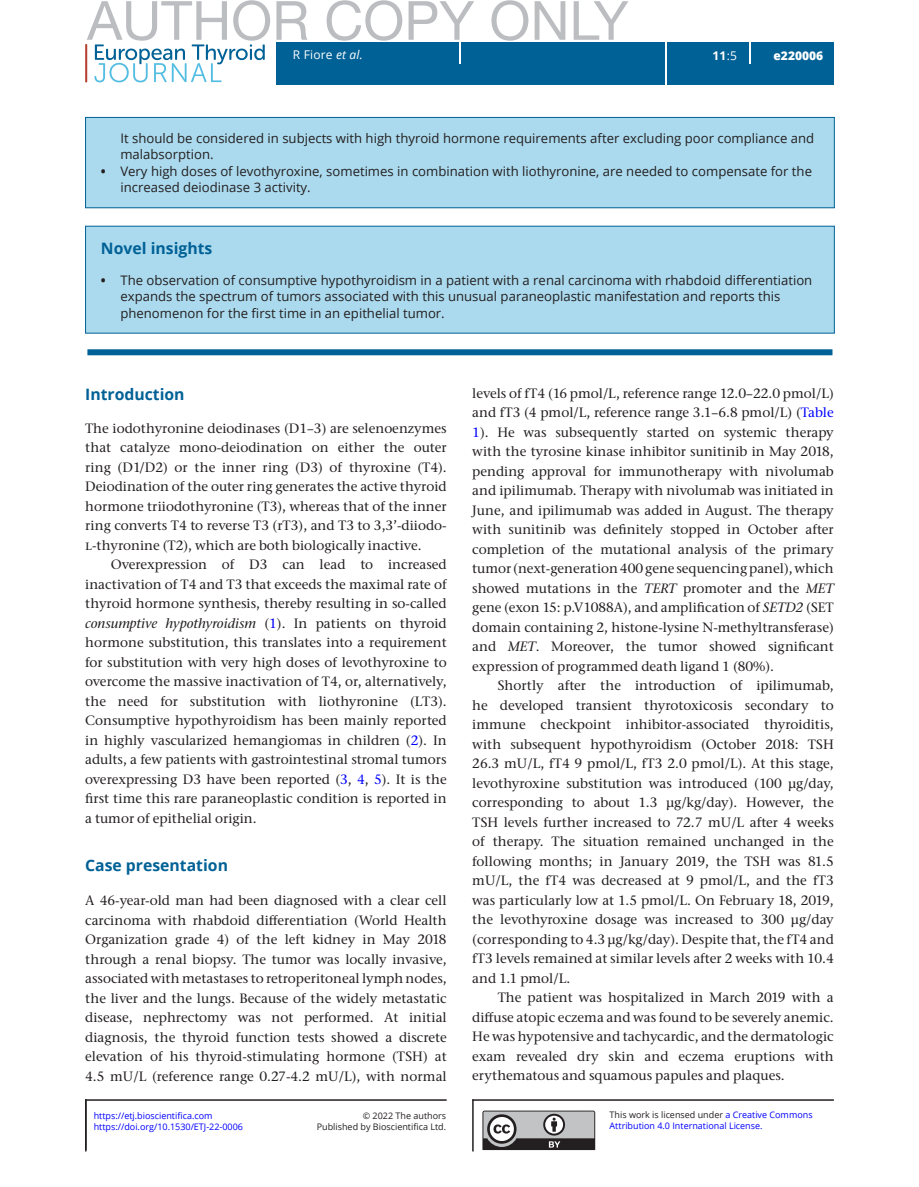
<style>
.page{position:relative;width:919px;height:1187px;background:#fff}
.page>*{position:absolute;margin:0;border:0;box-sizing:border-box;transform-origin:0 0}
.t1{font:54px "Helvetica Neue LT Pro";color:#bcbdc0}
.t2{font:700 15.75px "Open Sans";color:#006196}
.TXI{font:500 13.5px/19.5px "Stone Serif ITC Pro";color:#231f20;text-align:justify}
.TXT{font:500 13.5px/19.5px "Stone Serif ITC Pro";color:#231f20;text-align:justify}
.t3{font:13.2px/16.5px "Open Sans";color:#231f20}
.t4{font:12px "Open Sans";letter-spacing:.015em;color:#fff}
.t5{font:800 12px "Open Sans";color:#fff}
.t6{font:700 12px "Open Sans";color:#fff}
.t7{font:9px/11.2px "Open Sans";color:#00f}
.t8{font:9px/11.2px "Open Sans";color:#231f20;text-align:right}
.s1{font-style:italic}
.s2{font-weight:400}
.s3{font-weight:700}
.s4{color:#00f}
.s5{color:#231f20}
</style>
<div class="page">
<div style="left:276px;top:42px;width:557px;height:43px;background:#006196"></div>
<svg style="left:94px;top:44px;width:171px;height:38px"></svg>
<hr style="left:85px;top:44px;width:2px;height:38px;background:#b7402f">
<svg style="left:459px;top:42px;width:1px;height:22px"></svg>
<hr style="left:665px;top:42px;width:1px;height:43px;background:#fff">
<svg style="left:749px;top:42px;width:1px;height:22px"></svg>
<div style="left:86px;top:117px;width:748px;height:91px;background:#abdaee"></div>
<div style="left:85px;top:117px;width:749px;height:91px;border:1px solid #006196"></div>
<div style="left:86px;top:226px;width:748px;height:107px;background:#abdaee"></div>
<div style="left:87px;top:349px;width:745px;height:6px;background:#006196"></div>
<div style="left:85px;top:226px;width:749px;height:107px;border:1px solid #006196"></div>
<svg style="left:482px;top:1110px;width:113px;height:39px;background:#919091"></svg>
<hr style="left:85px;top:1099px;width:361px;height:1px;background:#231f20">
<hr style="left:85px;top:1099px;width:2px;height:52px;background:#231f20">
<hr style="left:472px;top:1099px;width:1px;height:52px;background:#231f20">
<hr style="left:472px;top:1099px;width:361px;height:1px;background:#231f20">
<h1 class="t1" style="left:87px;top:-13px;width:543px">AUTHOR COPY ONLY</h1>
<p class="t4" style="left:293px;top:47px;width:71px">R Fiore <span class="s1">et al.</span></p>
<p class="t6" style="left:712px;top:47px;width:26px">11<span class="s2">:5</span></p>
<p class="t5" style="left:773px;top:46px;width:51px">e220006</p>
<p class="t3" style="left:120px;top:129px;width:695px">It should be considered in subjects with high thyroid hormone requirements after excluding poor compliance and malabsorption.</p>
<p class="t3" style="left:120px;top:162px;width:693px;text-indent:-20px"><span class="s3">•</span> Very high doses of levothyroxine, sometimes in combination with liothyronine, are needed to compensate for the increased deiodinase 3 activity.</p>
<h1 class="t2" style="left:101px;top:237px;width:113px">Novel insights</h1>
<p class="t3" style="left:120px;top:271px;width:693px;text-indent:-20px"><span class="s3">•</span> The observation of consumptive hypothyroidism in a patient with a renal carcinoma with rhabdoid differentiation expands the spectrum of tumors associated with this unusual paraneoplastic manifestation and reports this phenomenon for the first time in an epithelial tumor.</p>
<h1 class="t2" style="left:85px;top:383px;width:101px">Introduction</h1>
<p class="TXT" style="left:85px;top:418px;width:363px">The iodothyronine deiodinases (D1–3) are selenoenzymes that catalyze mono-deiodination on either the outer ring (D1/D2) or the inner ring (D3) of thyroxine (T4).<br>Deiodination of the outer ring generates the active thyroid hormone triiodothyronine (T3), whereas that of the inner ring converts T4 to reverse T3 (rT3), and T3 to 3,3’-diiodo&shy;l-thyronine (T2), which are both biologically inactive.</p>
<p class="TXI" style="left:85px;top:555px;width:363px;text-indent:26px">Overexpression of D3 can lead to increased inactivation of T4 and T3 that exceeds the maximal rate of thyroid hormone synthesis, thereby resulting in so-called <span class="s1">consumptive hypothyroidism</span> (<span class="s4">1</span>). In patients on thyroid hormone substitution, this translates into a requirement for substitution with very high doses of levothyroxine to overcome the massive inactivation of T4, or, alternatively, the need for substitution with liothyronine (LT3).<br>Consumptive hypothyroidism has been mainly reported in highly vascularized hemangiomas in children (<span class="s4">2</span>). In adults, a few patients with gastrointestinal stromal tumors overexpressing D3 have been reported (<span class="s4">3</span>, <span class="s4">4</span>, <span class="s4">5</span>). It is the first time this rare paraneoplastic condition is reported in a tumor of epithelial origin.</p>
<h1 class="t2" style="left:85px;top:854px;width:144px">Case presentation</h1>
<p class="TXT" style="left:85px;top:890px;width:363px">A 46-year-old man had been diagnosed with a clear cell carcinoma with rhabdoid differentiation (World Health Organization grade 4) of the left kidney in May 2018 through a renal biopsy. The tumor was locally invasive, associated with metastases to retroperitoneal lymph nodes, the liver and the lungs. Because of the widely metastatic disease, nephrectomy was not performed. At initial diagnosis, the thyroid function tests showed a discrete elevation of his thyroid-stimulating hormone (TSH) at 4.5 mU/L (reference range 0.27-4.2 mU/L), with normal</p>
<p class="TXT" style="left:472px;top:383px;width:363px">levels of fT4 (16 pmol/L, reference range 12.0–22.0 pmol/L) and fT3 (4 pmol/L, reference range 3.1–6.8 pmol/L) (<span class="s4">Table 1</span>). He was subsequently started on systemic therapy with the tyrosine kinase inhibitor sunitinib in May 2018, pending approval for immunotherapy with nivolumab and ipilimumab. Therapy with nivolumab was initiated in June, and ipilimumab was added in August. The therapy with sunitinib was definitely stopped in October after completion of the mutational analysis of the primary tumor (next-generation 400 gene sequencing panel), which showed mutations in the <span class="s1">TERT</span> promoter and the <span class="s1">MET </span>gene (exon 15: p.V1088A), and amplification of <span class="s1">SETD2</span> (SET domain containing 2, histone-lysine N-methyltransferase) and <span class="s1">MET</span>. Moreover, the tumor showed significant expression of programmed death ligand 1 (80%).</p>
<p class="TXI" style="left:472px;top:675px;width:363px;text-indent:26px">Shortly after the introduction of ipilimumab, he developed transient thyrotoxicosis secondary to immune checkpoint inhibitor-associated thyroiditis, with subsequent hypothyroidism (October 2018: TSH 26.3 mU/L, fT4 9 pmol/L, fT3 2.0 pmol/L). At this stage, levothyroxine substitution was introduced (100 µg/day, corresponding to about 1.3 µg/kg/day). However, the TSH levels further increased to 72.7 mU/L after 4 weeks of therapy. The situation remained unchanged in the following months; in January 2019, the TSH was 81.5 mU/L, the fT4 was decreased at 9 pmol/L, and the fT3 was particularly low at 1.5 pmol/L. On February 18, 2019, the levothyroxine dosage was increased to 300 µg/day (corresponding to 4.3 µg/kg/day). Despite that, the fT4 and fT3 levels remained at similar levels after 2 weeks with 10.4 and 1.1 pmol/L.</p>
<p class="TXI" style="left:472px;top:987px;width:363px;text-indent:26px">The patient was hospitalized in March 2019 with a diffuse atopic eczema and was found to be severely anemic.<br>He was hypotensive and tachycardic, and the dermatologic exam revealed dry skin and eczema eruptions with erythematous and squamous papules and plaques.</p>
<p class="t7" style="left:94px;top:1109px;width:120px">https://etj.bioscientifica.com</p>
<p class="t8" style="left:317px;top:1109px;width:131px">© 2022 The authors<br>Published by Bioscientifica Ltd.</p>
<p class="t7" style="left:609px;top:1108px;width:204px"><span class="s5">This work is licensed under</span> a Creative Commons<br>Attribution 4.0 International License.</p>
<p class="t7" style="left:94px;top:1121px;width:151px">https://doi.org/10.1530/ETJ-22-0006</p>
</div>
